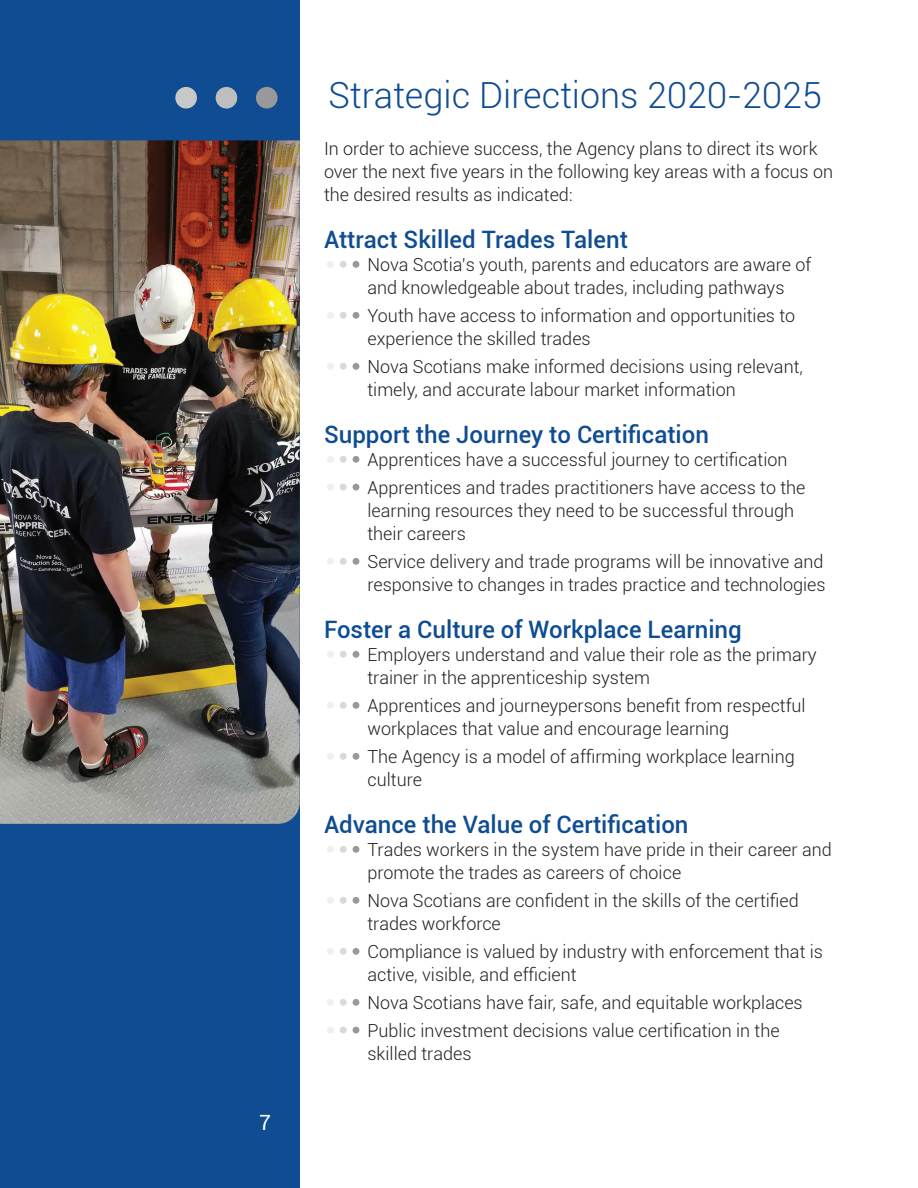
<style>
.page{position:relative;width:918px;height:1188px;background:#fff}
.page>*{position:absolute;margin:0;border:0;box-sizing:border-box;transform-origin:0 0}
.t1{font:300 36px "Roboto";color:#0f4c91}
.t2{font:500 24px "Roboto";color:#0f4c91}
.t3{font:21px "Roboto";color:#fff}
.t4{font:300 18px/23.2px "Roboto";color:#231f20}
</style>
<div class="page">
<div style="left:327px;top:261px;width:7px;height:7px;background:#eef0f0;border-radius:50%"></div>
<div style="left:340px;top:261px;width:7px;height:7px;background:#dad9d8;border-radius:50%"></div>
<div style="left:353px;top:261px;width:6px;height:7px;background:#999;border-radius:50%"></div>
<div style="left:327px;top:312px;width:7px;height:7px;background:#eef0f0;border-radius:50%"></div>
<div style="left:340px;top:312px;width:7px;height:7px;background:#dad9d8;border-radius:50%"></div>
<div style="left:353px;top:312px;width:6px;height:7px;background:#999;border-radius:50%"></div>
<div style="left:327px;top:363px;width:7px;height:7px;background:#eef0f0;border-radius:50%"></div>
<div style="left:340px;top:363px;width:7px;height:7px;background:#dad9d8;border-radius:50%"></div>
<div style="left:353px;top:363px;width:6px;height:7px;background:#999;border-radius:50%"></div>
<div style="left:327px;top:456px;width:7px;height:7px;background:#eef0f0;border-radius:50%"></div>
<div style="left:340px;top:456px;width:7px;height:7px;background:#dad9d8;border-radius:50%"></div>
<div style="left:353px;top:456px;width:6px;height:7px;background:#999;border-radius:50%"></div>
<div style="left:327px;top:484px;width:7px;height:6px;background:#eef0f0;border-radius:50%"></div>
<div style="left:340px;top:484px;width:7px;height:6px;background:#dad9d8;border-radius:50%"></div>
<svg style="left:353px;top:484px;width:6px;height:6px"></svg>
<div style="left:327px;top:558px;width:7px;height:7px;background:#eef0f0;border-radius:50%"></div>
<div style="left:340px;top:558px;width:7px;height:7px;background:#dad9d8;border-radius:50%"></div>
<div style="left:353px;top:558px;width:6px;height:7px;background:#999;border-radius:50%"></div>
<div style="left:327px;top:651px;width:7px;height:7px;background:#eef0f0;border-radius:50%"></div>
<div style="left:340px;top:651px;width:7px;height:7px;background:#dad9d8;border-radius:50%"></div>
<div style="left:353px;top:651px;width:6px;height:7px;background:#999;border-radius:50%"></div>
<div style="left:327px;top:702px;width:7px;height:7px;background:#eef0f0;border-radius:50%"></div>
<div style="left:340px;top:702px;width:7px;height:7px;background:#dad9d8;border-radius:50%"></div>
<div style="left:353px;top:702px;width:6px;height:7px;background:#999;border-radius:50%"></div>
<div style="left:327px;top:753px;width:7px;height:7px;background:#eef0f0;border-radius:50%"></div>
<div style="left:340px;top:753px;width:7px;height:7px;background:#dad9d8;border-radius:50%"></div>
<div style="left:353px;top:753px;width:6px;height:7px;background:#999;border-radius:50%"></div>
<div style="left:327px;top:846px;width:7px;height:7px;background:#eef0f0;border-radius:50%"></div>
<div style="left:340px;top:846px;width:7px;height:7px;background:#dad9d8;border-radius:50%"></div>
<div style="left:353px;top:846px;width:6px;height:7px;background:#999;border-radius:50%"></div>
<div style="left:327px;top:897px;width:7px;height:7px;background:#eef0f0;border-radius:50%"></div>
<div style="left:340px;top:897px;width:7px;height:7px;background:#dad9d8;border-radius:50%"></div>
<div style="left:353px;top:897px;width:6px;height:7px;background:#999;border-radius:50%"></div>
<div style="left:327px;top:948px;width:7px;height:7px;background:#eef0f0;border-radius:50%"></div>
<div style="left:340px;top:948px;width:7px;height:7px;background:#dad9d8;border-radius:50%"></div>
<div style="left:353px;top:948px;width:6px;height:7px;background:#999;border-radius:50%"></div>
<div style="left:327px;top:999px;width:7px;height:7px;background:#eef0f0;border-radius:50%"></div>
<div style="left:340px;top:999px;width:7px;height:7px;background:#dad9d8;border-radius:50%"></div>
<div style="left:353px;top:999px;width:6px;height:7px;background:#999;border-radius:50%"></div>
<div style="left:327px;top:1027px;width:7px;height:7px;background:#eef0f0;border-radius:50%"></div>
<div style="left:340px;top:1027px;width:7px;height:7px;background:#dad9d8;border-radius:50%"></div>
<div style="left:353px;top:1027px;width:6px;height:7px;background:#999;border-radius:50%"></div>
<div style="left:0;top:0;width:299px;height:1188px;background:#0f4c91"></div>
<div style="left:175px;top:87px;width:22px;height:22px;background:#c9c8c8;border-radius:50%"></div>
<div style="left:216px;top:87px;width:21px;height:22px;background:#bebebe;border-radius:50%"></div>
<div style="left:256px;top:87px;width:22px;height:22px;background:#999;border-radius:50%"></div>
<img style="left:0;top:140px;width:300px;height:684px">
<p class="t3" style="left:259px;top:1108px;width:13px">7</p>
<h1 class="t1" style="left:328px;top:70px;width:495px">Strategic Directions 2020-2025</h1>
<p class="t4" style="left:324px;top:136px;width:511px">In order to achieve success, the Agency plans to direct its work over the next five years in the following key areas with a focus on the desired results as indicated:</p>
<h2 class="t2" style="left:324px;top:222px;width:305px">Attract Skilled Trades Talent</h2>
<p class="t4" style="left:368px;top:252px;width:445px">Nova Scotia’s youth, parents and educators are aware of and knowledgeable about trades, including pathways</p>
<p class="t4" style="left:368px;top:303px;width:429px">Youth have access to information and opportunities to experience the skilled trades</p>
<p class="t4" style="left:368px;top:354px;width:437px">Nova Scotians make informed decisions using relevant, timely, and accurate labour market information</p>
<h2 class="t2" style="left:324px;top:417px;width:387px">Support the Journey to Certification</h2>
<p class="t4" style="left:368px;top:445px;width:440px;line-height:27.8px">Apprentices have a successful journey to certification<br>Apprentices and trades practitioners have access to the</p>
<p class="t4" style="left:368px;top:498px;width:428px">learning resources they need to be successful through their careers</p>
<p class="t4" style="left:368px;top:549px;width:460px">Service delivery and trade programs will be innovative and responsive to changes in trades practice and technologies</p>
<h2 class="t2" style="left:324px;top:612px;width:419px">Foster a Culture of Workplace Learning</h2>
<p class="t4" style="left:368px;top:642px;width:451px">Employers understand and value their role as the primary trainer in the apprenticeship system</p>
<p class="t4" style="left:368px;top:693px;width:440px">Apprentices and journeypersons benefit from respectful workplaces that value and encourage learning</p>
<p class="t4" style="left:368px;top:744px;width:429px">The Agency is a model of affirming workplace learning culture</p>
<h2 class="t2" style="left:324px;top:807px;width:366px">Advance the Value of Certification</h2>
<p class="t4" style="left:368px;top:837px;width:466px">Trades workers in the system have pride in their career and promote the trades as careers of choice</p>
<p class="t4" style="left:368px;top:888px;width:433px">Nova Scotians are confident in the skills of the certified trades workforce</p>
<p class="t4" style="left:368px;top:939px;width:457px">Compliance is valued by industry with enforcement that is active, visible, and efficient</p>
<p class="t4" style="left:368px;top:988px;width:437px;line-height:27.8px">Nova Scotians have fair, safe, and equitable workplaces<br>Public investment decisions value certification in the</p>
<p class="t4" style="left:368px;top:1041px;width:106px">skilled trades</p>
</div>
